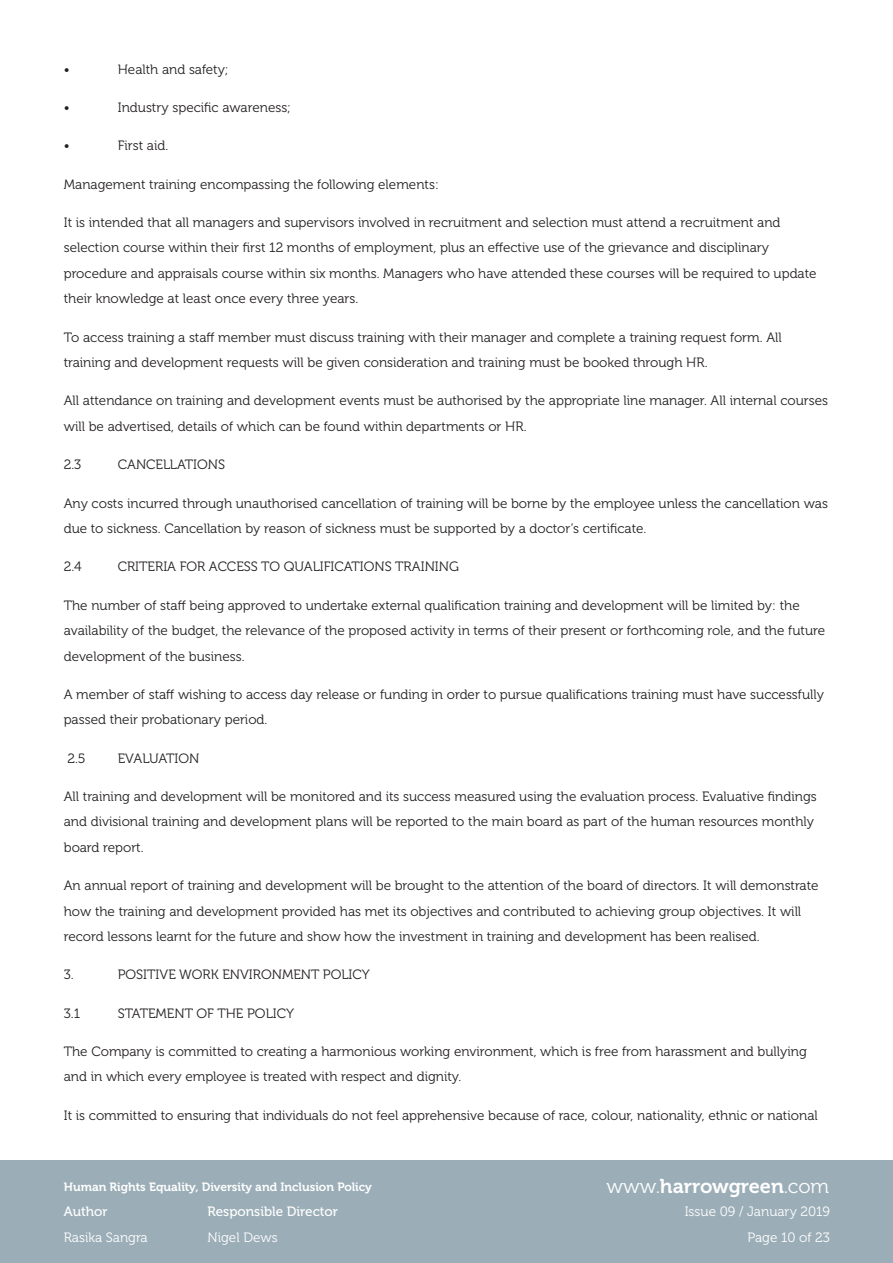
<style>
.page{position:relative;width:893px;height:1263px;background:#fff}
.page>*{position:absolute;margin:0;border:0;box-sizing:border-box;transform-origin:0 0}
.t1{font:19.95px "Museo 700";color:#fff}
.t2{font:13.5px/25.5px "Museo 300";color:#231f20}
.t3{font:13.5px/25.5px "Museo 300";color:#fff;text-align:right}
.t4{font:13.5px "Museo 500";color:#fff}
.t5{font:12px "Museo 700";color:#fff}
.s1{font-family:"Museo 300"}
</style>
<div class="page">
<div style="left:0;top:1160px;width:893px;height:103px;background:#9badb7"></div>
<p class="t2" style="left:64px;top:57px;width:7px">•</p>
<p class="t2" style="left:118px;top:57px;width:112px">Health and safety;</p>
<p class="t2" style="left:64px;top:95px;width:7px">•</p>
<p class="t2" style="left:118px;top:95px;width:175px">Industry specific awareness;</p>
<p class="t2" style="left:64px;top:133px;width:7px">•</p>
<p class="t2" style="left:118px;top:133px;width:52px">First aid.</p>
<p class="t2" style="left:64px;top:172px;width:377px">Management training encompassing the following elements:</p>
<p class="t2" style="left:64px;top:210px;width:754px">It is intended that all managers and supervisors involved in recruitment and selection must attend a recruitment and selection course within their first 12 months of employment, plus an effective use of the grievance and disciplinary procedure and appraisals course within six months. Managers who have attended these courses will be required to update their knowledge at least once every three years.</p>
<p class="t2" style="left:64px;top:325px;width:720px">To access training a staff member must discuss training with their manager and complete a training request form. All training and development requests will be given consideration and training must be booked through HR.</p>
<p class="t2" style="left:64px;top:388px;width:766px">All attendance on training and development events must be authorised by the appropriate line manager. All internal courses will be advertised, details of which can be found within departments or HR.</p>
<p class="t2" style="left:64px;top:452px;width:19px">2.3</p>
<p class="t2" style="left:118px;top:452px;width:109px">CANCELLATIONS</p>
<p class="t2" style="left:64px;top:490px;width:766px">Any costs incurred through unauthorised cancellation of training will be borne by the employee unless the cancellation was due to sickness. Cancellation by reason of sickness must be supported by a doctor’s certificate.</p>
<p class="t2" style="left:64px;top:554px;width:19px">2.4</p>
<p class="t2" style="left:118px;top:554px;width:343px">CRITERIA FOR ACCESS TO QUALIFICATIONS TRAINING</p>
<p class="t2" style="left:64px;top:592px;width:763px">The number of staff being approved to undertake external qualification training and development will be limited by: the availability of the budget, the relevance of the proposed activity in terms of their present or forthcoming role, and the future development of the business.</p>
<p class="t2" style="left:64px;top:682px;width:762px">A member of staff wishing to access day release or funding in order to pursue qualifications training must have successfully passed their probationary period.</p>
<p class="t2" style="left:67px;top:745px;width:20px">2.5</p>
<p class="t2" style="left:118px;top:745px;width:83px">EVALUATION</p>
<p class="t2" style="left:64px;top:784px;width:754px">All training and development will be monitored and its success measured using the evaluation process. Evaluative findings and divisional training and development plans will be reported to the main board as part of the human resources monthly board report.</p>
<p class="t2" style="left:64px;top:873px;width:756px">An annual report of training and development will be brought to the attention of the board of directors. It will demonstrate how the training and development provided has met its objectives and contributed to achieving group objectives. It will record lessons learnt for the future and show how the investment in training and development has been realised.</p>
<p class="t2" style="left:64px;top:962px;width:12px">3.</p>
<p class="t2" style="left:118px;top:962px;width:254px">POSITIVE WORK ENVIRONMENT POLICY</p>
<p class="t2" style="left:64px;top:1000px;width:18px">3.1</p>
<p class="t2" style="left:118px;top:1000px;width:178px">STATEMENT OF THE POLICY</p>
<p class="t2" style="left:64px;top:1039px;width:745px">The Company is committed to creating a harmonious working environment, which is free from harassment and bullying and in which every employee is treated with respect and dignity.</p>
<p class="t2" style="left:64px;top:1102px;width:755px">It is committed to ensuring that individuals do not feel apprehensive because of race, colour, nationality, ethnic or national</p>
<p class="t5" style="left:64px;top:1180px;width:310px">Human Rights Equality, Diversity and Inclusion Policy</p>
<h1 class="t1" style="left:606px;top:1175px;width:224px"><span class="s1">www.</span>harrowgreen<span class="s1">.com</span></h1>
<p class="t4" style="left:64px;top:1204px;width:45px">Author</p>
<p class="t3" style="left:64px;top:1224px;width:85px">Rasika Sangra</p>
<p class="t4" style="left:207px;top:1204px;width:132px">Responsible Director</p>
<p class="t3" style="left:207px;top:1224px;width:72px">Nigel Dews</p>
<p class="t3" style="left:685px;top:1199px;width:147px">Issue 09 / January 2019<br>Page 10 of 23</p>
</div>
